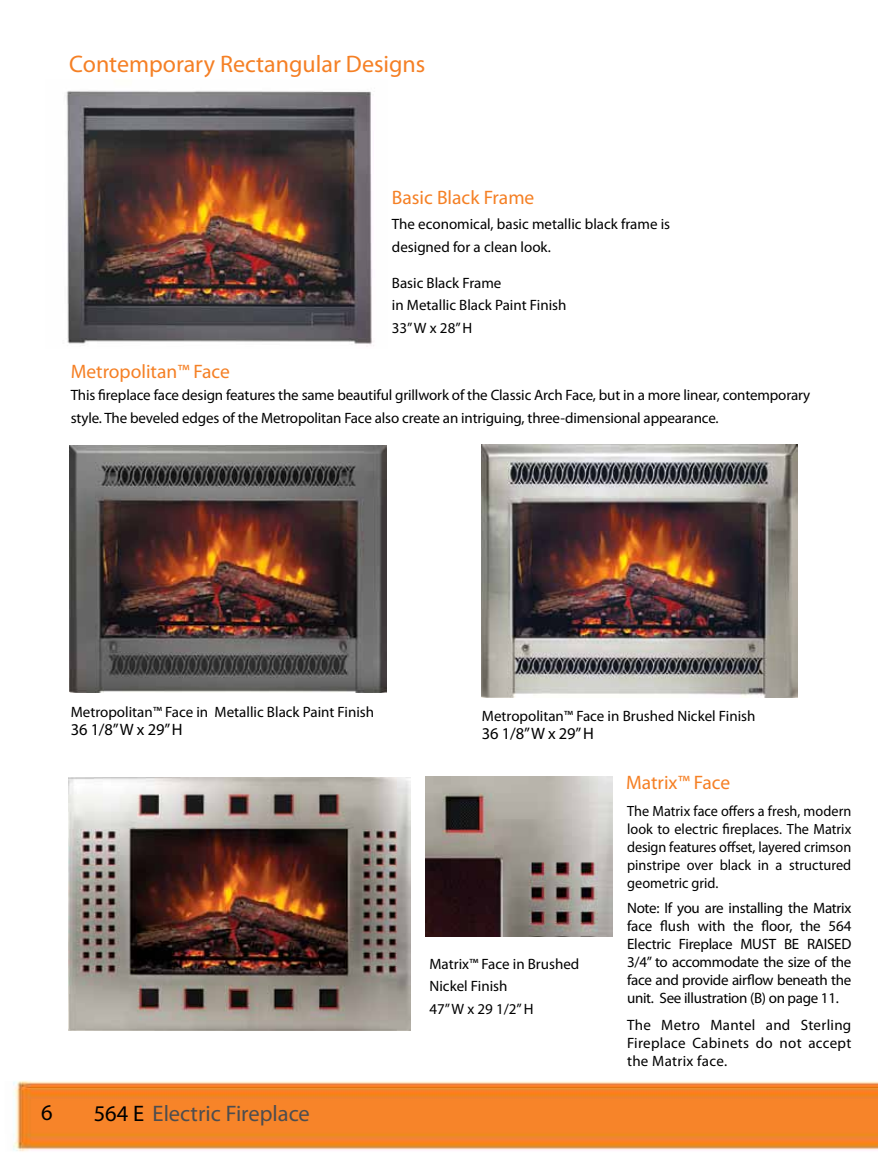
<style>
.page{position:relative;width:878px;height:1175px;background:#fff}
.page>*{position:absolute;margin:0;border:0;box-sizing:border-box;transform-origin:0 0}
.t1{font:24px "Myriad Pro";color:#f58025}
.t2{font:22.5px "Myriad Pro";color:#4d4d4f}
.t3{font:22.5px "Myriad Pro";color:#000}
.t4{font:19.5px "Myriad Pro";color:#f58025}
.t5{font:16.5px "Myriad Pro";letter-spacing:-.01em;color:#000}
.t6{font:15px/18px "Myriad Pro";letter-spacing:-.005em;color:#000}
.t7{font:14.85px/18px "Myriad Pro";color:#000;text-align:justify;scale:.96 1}
.s1{color:#000}
</style>
<div class="page">
<img style="left:13px;top:1080px;width:865px;height:72px">
<img style="left:425px;top:776px;width:188px;height:160px">
<img style="left:69px;top:777px;width:341px;height:253px">
<img style="left:70px;top:445px;width:316px;height:248px">
<img style="left:481px;top:444px;width:316px;height:253px">
<img style="left:66px;top:91px;width:308px;height:256px">
<h1 class="t1" style="left:69px;top:49px;width:357px">Contemporary Rectangular Designs</h1>
<h3 class="t4" style="left:392px;top:185px;width:144px">Basic Black Frame</h3>
<p class="t6" style="left:392px;top:213px;width:280px;line-height:22.5px">The economical, basic metallic black frame is designed for a clean look.</p>
<p class="t6" style="left:392px;top:271px;width:176px;line-height:22.5px">Basic Black Frame<br>in Metallic Black Paint Finish<br>33” W x 28” H</p>
<h3 class="t4" style="left:71px;top:359px;width:161px">Metropolitan™ Face</h3>
<p class="t6" style="left:71px;top:384px;width:741px;line-height:22.5px">This fireplace face design features the same beautiful grillwork of the Classic Arch Face, but in a more linear, contemporary style. The beveled edges of the Metropolitan Face also create an intriguing, three-dimensional appearance.</p>
<p class="t6" style="left:71px;top:702px;width:305px">Metropolitan™ Face in Metallic Black Paint Finish</p>
<p class="t5" style="left:71px;top:719px;width:113px">36 1/8” W x 29” H</p>
<h2 class="t3" style="left:41px;top:1099px;width:13px">6</h2>
<h2 class="t2" style="left:94px;top:1099px;width:218px"><span class="s1">564 E</span> Electric Fireplace</h2>
<p class="t6" style="left:482px;top:706px;width:275px">Metropolitan™ Face in Brushed Nickel Finish</p>
<p class="t5" style="left:482px;top:723px;width:113px">36 1/8” W x 29” H</p>
<p class="t6" style="left:429px;top:952px;width:151px;line-height:22.5px">Matrix™ Face in Brushed<br>Nickel Finish<br>47” W x 29 1/2” H</p>
<h3 class="t4" style="left:626px;top:770px;width:106px">Matrix™ Face</h3>
<p class="t7" style="left:627px;top:801px;width:235px">The Matrix face offers a fresh, modern look to electric fireplaces. The Matrix design features offset, layered crimson pinstripe over black in a structured geometric grid.</p>
<p class="t6" style="left:627px;top:898px;width:226px;text-align:justify">Note: If you are installing the Matrix face flush with the floor, the 564<br>Electric Fireplace MUST BE RAISED 3/4” to accommodate the size of the face and provide airflow beneath the unit. See illustration (B) on page 11.</p>
<p class="t6" style="left:627px;top:1015px;width:226px;text-align:justify">The Metro Mantel and Sterling Fireplace Cabinets do not accept the Matrix face.</p>
</div>
